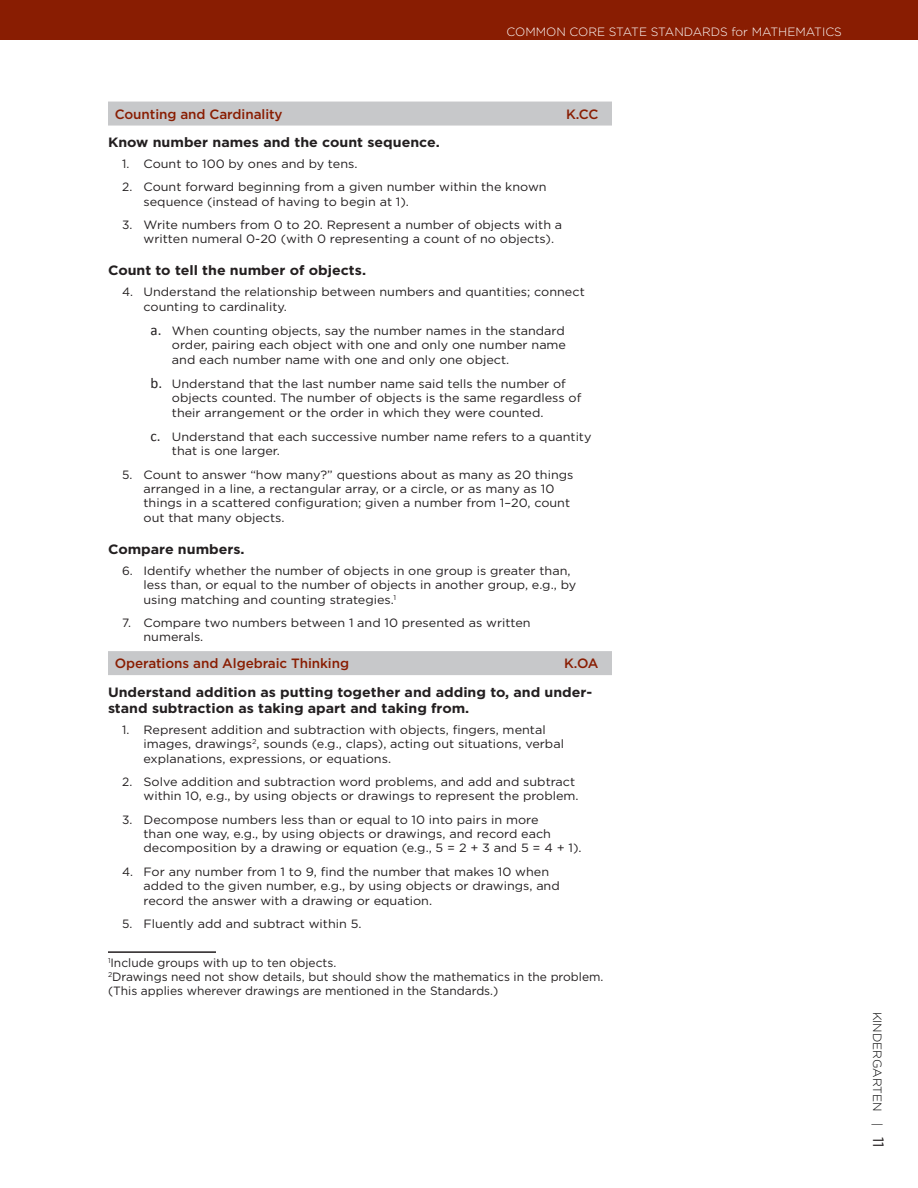
<style>
.page{position:relative;width:918px;height:1188px;background:#fff}
.page>*{position:absolute;margin:0;border:0;box-sizing:border-box;transform-origin:0 0}
.t1{font:700 13.5px/16.2px "Gotham";color:#231f20;scale:1.05 1}
.t2{font:500 13.5px "Gotham";letter-spacing:-.005em;color:#891d02}
.t3{font:12px/14.4px "Gotham";color:#231f20}
.t4{font:12px/14.4px "Gotham";color:#231f20;scale:1.05 1}
.t5{font:300 12px "Gotham";color:#fff}
.t6{font:300 12px "Gotham";color:#000}
.s1{font-family:"Calibri";font-size:15px}
.s2{font-weight:400;font-size:15px;color:#231f20}
</style>
<div class="page">
<div style="left:0;top:0;width:918px;height:40px;background:#891d02"></div>
<div style="left:108px;top:102px;width:504px;height:24px;background:#c7c8ca"></div>
<div style="left:108px;top:651px;width:504px;height:24px;background:#c7c8ca"></div>
<hr style="left:108px;top:951px;width:108px;height:2px;background:#231f20">
<p class="t5" style="left:507px;top:24px;width:255px">COMMON CORE STATE STANDARDS FOR MAT</p>
<p class="t5" style="left:778px;top:24px;width:19px">HEMAT</p>
<p class="t5" style="left:822px;top:24px;width:21px">ICS</p>
<p class="t2" style="left:115px;top:105px;width:169px">Counting and Cardinality</p>
<p class="t2" style="left:566px;top:105px;width:34px">K.CC</p>
<p class="t1" style="left:108px;top:134px;width:318px">Know number names and the count sequence.</p>
<p class="t3" style="left:122px;top:156px;width:237px">1. Count to 100 by ones and by tens.</p>
<p class="t3" style="left:144px;top:180px;width:405px;text-indent:-21px">2. Count forward beginning from a given number within the known sequence (instead of having to begin at 1).</p>
<p class="t3" style="left:144px;top:217px;width:420px;text-indent:-21px">3. Write numbers from 0 to 20. Represent a number of objects with a written numeral 0-20 (with 0 representing a count of no objects).</p>
<p class="t1" style="left:108px;top:262px;width:247px">Count to tell the number of objects.</p>
<p class="t3" style="left:144px;top:285px;width:443px;text-indent:-21px">4. Understand the relationship between numbers and quantities; connect counting to cardinality.</p>
<p class="t4" style="left:172px;top:323px;width:377px;text-align:justify;text-indent:-21px"><span class="s1">a.</span> When counting objects, say the number names in the standard order, pairing each object with one and only one number name and each number name with one and only one object.</p>
<p class="t4" style="left:172px;top:376px;width:391px;text-indent:-21px"><span class="s1">b.</span> Understand that the last number name said tells the number of objects counted. The number of objects is the same regardless of their arrangement or the order in which they were counted.</p>
<p class="t4" style="left:172px;top:429px;width:401px;text-indent:-21px"><span class="s1">c.</span> Understand that each successive number name refers to a quantity that is one larger.</p>
<p class="t3" style="left:144px;top:467px;width:431px;text-indent:-21px">5. Count to answer “how many?” questions about as many as 20 things arranged in a line, a rectangular array, or a circle, or as many as 10 things in a scattered configuration; given a number from 1–20, count out that many objects.</p>
<p class="t1" style="left:108px;top:541px;width:132px">Compare numbers.</p>
<p class="t3" style="left:144px;top:563px;width:434px;text-indent:-21px">6. Identify whether the number of objects in one group is greater than, less than, or equal to the number of objects in another group, e.g., by using matching and counting strategies.<sup>1</sup></p>
<p class="t3" style="left:144px;top:615px;width:389px;text-indent:-21px">7. Compare two numbers between 1 and 10 presented as written numerals.</p>
<p class="t2" style="left:115px;top:655px;width:236px">Operations and Algebraic Thinking</p>
<p class="t2" style="left:564px;top:655px;width:24px">K.OA</p>
<p class="t1" style="left:108px;top:683px;width:463px">Understand addition as putting together and adding to, and under&shy;stand subtraction as taking apart and taking from.</p>
<p class="t3" style="left:144px;top:722px;width:422px;text-indent:-21px">1. Represent addition and subtraction with objects, fingers, mental images, drawings<sup>2</sup>, sounds (e.g., claps), acting out situations, verbal explanations, expressions, or equations.</p>
<p class="t3" style="left:122px;top:774px;width:458px;text-align:right">2. Solve addition and subtraction word problems, and add and subtract within 10, e.g., by using objects or drawings to represent the problem.</p>
<p class="t3" style="left:144px;top:812px;width:440px;text-indent:-21px">3. Decompose numbers less than or equal to 10 into pairs in more<br>than one way, e.g., by using objects or drawings, and record each decomposition by a drawing or equation (e.g., 5 = 2 + 3 and 5 = 4 + 1).</p>
<p class="t3" style="left:144px;top:864px;width:418px;text-indent:-21px">4. For any number from 1 to 9, find the number that makes 10 when added to the given number, e.g., by using objects or drawings, and record the answer with a drawing or equation.</p>
<p class="t3" style="left:122px;top:916px;width:241px">5. Fluently add and subtract within 5.</p>
<p class="t3" style="left:108px;top:955px;width:497px"><sup>1</sup>Include groups with up to ten objects.<br><sup>2</sup>Drawings need not show details, but should show the mathematics in the problem. (This applies wherever drawings are mentioned in the Standards.)</p>
<p class="t6" style="left:885px;top:1012px;width:137px;rotate:90deg">KINDERGARTEN | <span class="s2">11</span></p>
</div>
